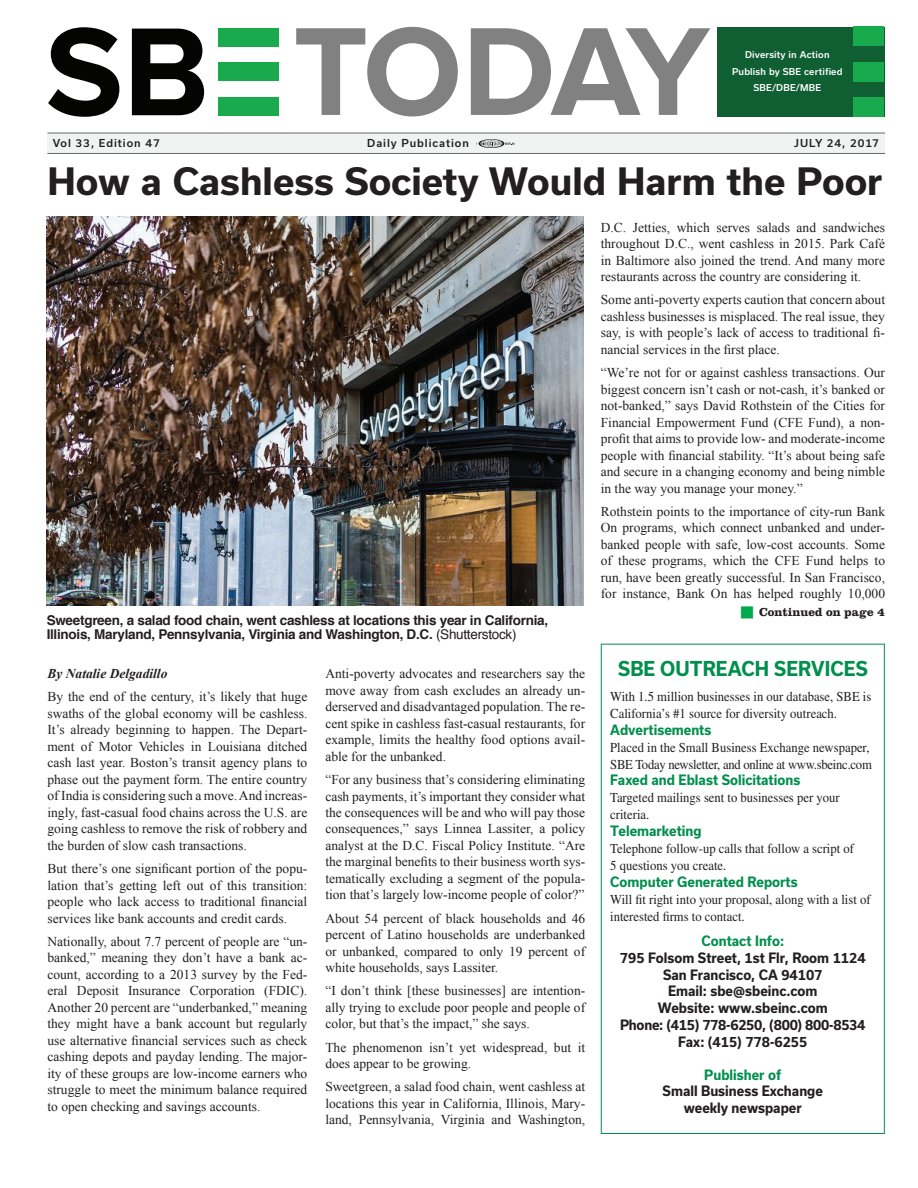
<style>
.page{position:relative;width:918px;height:1188px;background:#fff}
.page>*{position:absolute;margin:0;border:0;box-sizing:border-box;transform-origin:0 0}
.t1{font:700 36px "Usual";color:#231f20}
.t2{font:700 19.65px "Usual";letter-spacing:.005em;color:#008f4d;scale:.93 1}
.t3{font:13.65px/17px "Times";color:#231f20;scale:.93 1}
.t4{font:700 13.65px/17px "Usual";color:#231f20;text-align:center;scale:.93 1}
.t5{font:700 13.65px "Usual";color:#008f4d;scale:.93 1}
.t6{font:13.5px/16.5px "Times New Roman";color:#231f20;text-align:justify}
.t7{font:700 13.5px/14.2px "Helvetica";letter-spacing:-.02em;color:#231f20}
.t8{font:italic 700 13.5px "Times New Roman";color:#231f20}
.t9{font:700 12px "Clarendon LT Std";color:#231f20}
.t10{font:500 10.5px "Usual";letter-spacing:.09em;color:#231f20}
.t11{font:500 9px/16.5px "Usual";letter-spacing:.02em;color:#fff;text-align:center}
.s1{font-weight:400}
</style>
<div class="page">
<div style="left:601px;top:644px;width:284px;height:490px;background:#fff;border:1px solid #008f4d"></div>
<div style="left:47px;top:133px;width:838px;height:20px;background:#f1f3f3"></div>
<hr style="left:47px;top:133px;width:838px;height:1px;background:#67676a">
<hr style="left:47px;top:153px;width:838px;height:1px;background:#67676a">
<svg style="left:476px;top:139px;width:38px;height:9px"></svg>
<svg style="left:48px;top:27px;width:71px;height:90px"></svg>
<svg style="left:132px;top:29px;width:72px;height:86px"></svg>
<svg style="left:296px;top:27px;width:162px;height:89px"></svg>
<svg style="left:471px;top:28px;width:239px;height:87px"></svg>
<div style="left:218px;top:29px;width:61px;height:18px;background:#1aaa4e"></div>
<div style="left:218px;top:63px;width:61px;height:18px;background:#1aaa4e"></div>
<div style="left:218px;top:97px;width:61px;height:18px;background:#1aaa4e"></div>
<div style="left:717px;top:27px;width:167px;height:90px;background:#105f32"></div>
<div style="left:854px;top:27px;width:30px;height:19px;background:#1aaa4e"></div>
<div style="left:854px;top:98px;width:30px;height:19px;background:#1aaa4e"></div>
<div style="left:854px;top:62px;width:30px;height:19px;background:#1aaa4e"></div>
<img style="left:47px;top:217px;width:537px;height:389px">
<p class="t11" style="left:732px;top:46px;width:112px">Diversity in Action<br>Publish by SBE certified<br>SBE/DBE/MBE</p>
<p class="t10" style="left:53px;top:137px;width:109px">Vol 33, Edition 47</p>
<p class="t10" style="left:367px;top:137px;width:103px">Daily Publication</p>
<p class="t10" style="left:794px;top:137px;width:86px">JULY 24, 2017</p>
<h1 class="t1" style="left:47px;top:161px;width:837px">How a Cashless Society Would Harm the Poor</h1>
<p class="t7" style="left:47px;top:613px;width:503px">Sweetgreen, a salad food chain, went cashless at locations this year in California,<br>Illinois, Maryland, Pennsylvania, Virginia and Washington, D.C. <span class="s1">(Shutterstock)</span></p>
<p class="t8" style="left:47px;top:664px;width:122px">By Natalie Delgadillo</p>
<p class="t6" style="left:47px;top:688px;width:261px">By the end of the century, it’s likely that huge swaths of the global economy will be cashless.<br>It’s already beginning to happen. The Depart&shy;ment of Motor Vehicles in Louisiana ditched cash last year. Boston’s transit agency plans to phase out the payment form. The entire country of India is considering such a move. And increas&shy;ingly, fast-casual food chains across the U.S. are going cashless to remove the risk of robbery and the burden of slow cash transactions.</p>
<p class="t6" style="left:47px;top:860px;width:261px">But there’s one significant portion of the popu&shy;lation that’s getting left out of this transition: people who lack access to traditional financial services like bank accounts and credit cards.</p>
<p class="t6" style="left:47px;top:933px;width:261px">Nationally, about 7.7 percent of people are “un&shy;banked,” meaning they don’t have a bank ac&shy;count, according to a 2013 survey by the Fed&shy;eral Deposit Insurance Corporation (FDIC).<br>Another 20 percent are “underbanked,” meaning they might have a bank account but regularly use alternative financial services such as check cashing depots and payday lending. The major&shy;ity of these groups are low-income earners who struggle to meet the minimum balance required to open checking and savings accounts.</p>
<p class="t6" style="left:325px;top:665px;width:261px">Anti-poverty advocates and researchers say the move away from cash excludes an already un&shy;derserved and disadvantaged population. The re&shy;cent spike in cashless fast-casual restaurants, for example, limits the healthy food options avail&shy;able for the unbanked.</p>
<p class="t6" style="left:325px;top:771px;width:261px">“For any business that’s considering eliminating cash payments, it’s important they consider what the consequences will be and who will pay those consequences,” says Linnea Lassiter, a policy analyst at the D.C. Fiscal Policy Institute. “Are the marginal benefits to their business worth sys&shy;tematically excluding a segment of the popula&shy;tion that’s largely low-income people of color?”</p>
<p class="t6" style="left:325px;top:910px;width:261px">About 54 percent of black households and 46 percent of Latino households are underbanked or unbanked, compared to only 19 percent of white households, says Lassiter.</p>
<p class="t6" style="left:325px;top:982px;width:261px">“I don’t think [these businesses] are intention&shy;ally trying to exclude poor people and people of color, but that’s the impact,” she says.</p>
<p class="t6" style="left:325px;top:1039px;width:261px">The phenomenon isn’t yet widespread, but it does appear to be growing.</p>
<p class="t6" style="left:325px;top:1078px;width:261px">Sweetgreen, a salad food chain, went cashless at locations this year in California, Illinois, Mary&shy;land, Pennsylvania, Virginia and Washington,</p>
<p class="t6" style="left:601px;top:219px;width:286px">D.C. Jetties, which serves salads and sandwiches throughout D.C., went cashless in 2015. Park Café in Baltimore also joined the trend. And many more restaurants across the country are considering it.</p>
<p class="t6" style="left:601px;top:291px;width:286px">Some anti-poverty experts caution that concern about cashless businesses is misplaced. The real issue, they say, is with people’s lack of access to traditional fi&shy;nancial services in the first place.</p>
<p class="t6" style="left:601px;top:364px;width:286px">“We’re not for or against cashless transactions. Our biggest concern isn’t cash or not-cash, it’s banked or not-banked,” says David Rothstein of the Cities for Financial Empowerment Fund (CFE Fund), a non&shy;profit that aims to provide low- and moderate-income people with financial stability. “It’s about being safe and secure in a changing economy and being nimble in the way you manage your money.”</p>
<p class="t6" style="left:601px;top:503px;width:286px">Rothstein points to the importance of city-run Bank On programs, which connect unbanked and under&shy;banked people with safe, low-cost accounts. Some of these programs, which the CFE Fund helps to run, have been greatly successful. In San Francisco, for instance, Bank On has helped roughly 10,000</p>
<p class="t9" style="left:759px;top:604px;width:127px">Continued on page 4</p>
<h2 class="t2" style="left:618px;top:658px;width:270px">SBE OUTREACH SERVICES</h2>
<p class="t3" style="left:610px;top:688px;width:282px">With 1.5 million businesses in our database, SBE is<br>California’s #1 source for diversity outreach.</p>
<p class="t5" style="left:610px;top:722px;width:110px">Advertisements</p>
<p class="t3" style="left:610px;top:739px;width:283px">Placed in the Small Business Exchange newspaper,<br>SBE Today newsletter, and online at www.sbeinc.com</p>
<p class="t5" style="left:610px;top:772px;width:206px">Faxed and Eblast Solicitations</p>
<p class="t3" style="left:610px;top:789px;width:248px">Targeted mailings sent to businesses per your criteria.</p>
<p class="t5" style="left:610px;top:823px;width:100px">Telemarketing</p>
<p class="t3" style="left:610px;top:840px;width:264px">Telephone follow-up calls that follow a script of<br>5 questions you create.</p>
<p class="t5" style="left:610px;top:874px;width:203px">Computer Generated Reports</p>
<p class="t3" style="left:610px;top:891px;width:281px">Will fit right into your proposal, along with a list of interested firms to contact.</p>
<p class="t5" style="left:702px;top:933px;width:90px">Contact Info:</p>
<p class="t4" style="left:620px;top:949px;width:266px">795 Folsom Street, 1st Flr, Room 1124<br>San Francisco, CA 94107<br>Email: sbe@sbeinc.com<br>Website: www.sbeinc.com<br>Phone: (415) 778-6250, (800) 800-8534<br>Fax: (415) 778-6255</p>
<p class="t5" style="left:704px;top:1067px;width:84px">Publisher of</p>
<p class="t4" style="left:663px;top:1083px;width:174px">Small Business Exchange weekly newspaper</p>
</div>
